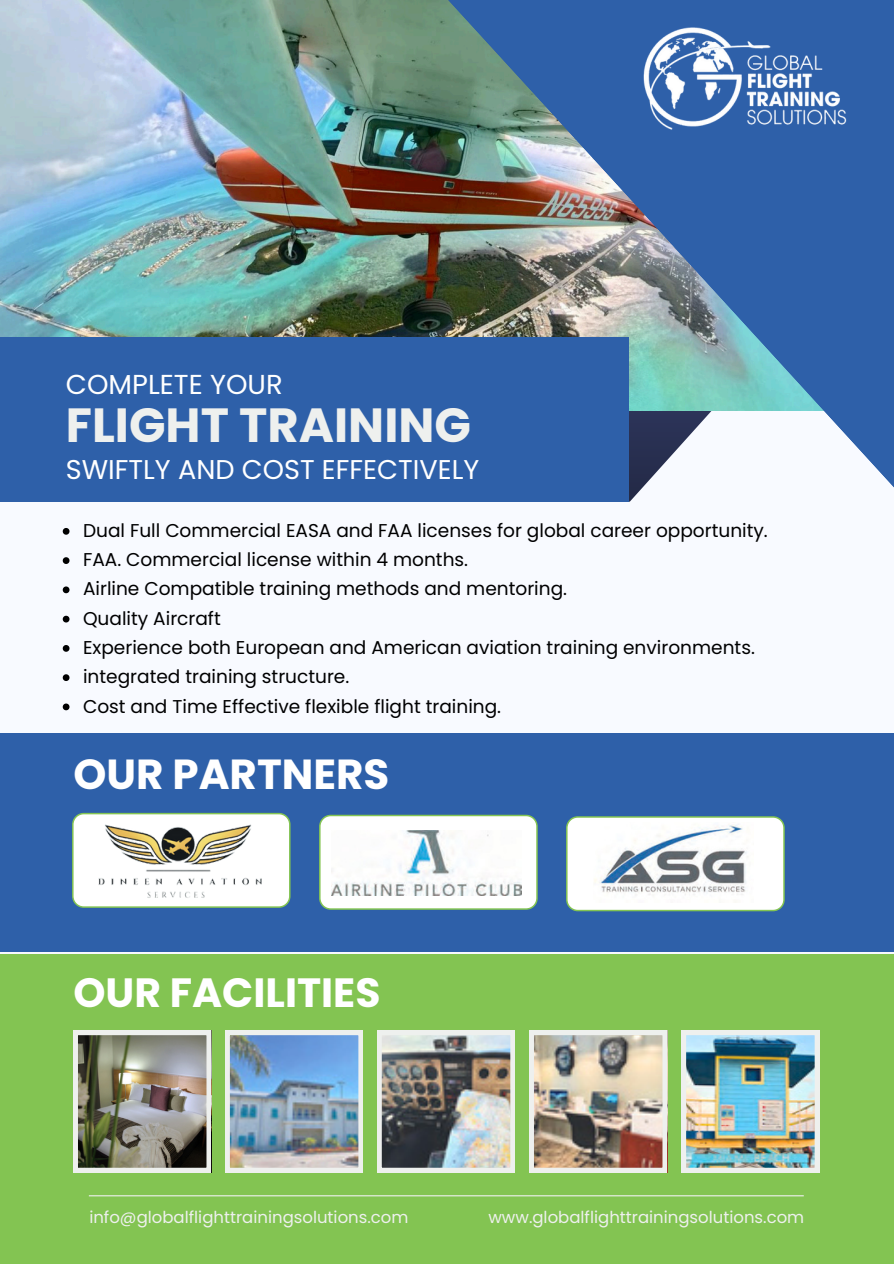
<style>
.page{position:relative;width:894px;height:1264px;background:#fff}
.page>*{position:absolute;margin:0;border:0;box-sizing:border-box;transform-origin:0 0}
.t1{font:700 47.85px "Poppins";color:#eef0ee}
.t2{font:700 42px "Poppins";color:#fff}
.t3{font:700 40.8px "Poppins";color:#fff}
.t4{font:27.45px "Poppins";color:#fff}
.t5{font:27.15px "Poppins";color:#fff}
.t6{font:18.6px "Poppins";color:#000}
.t7{font:16.5px "Poppins";color:#eef0ee}
</style>
<div class="page">
<div style="left:0;top:0;width:893px;height:1263px;background:#f8faff"></div>
<img style="left:0;top:0;width:402px;height:337px">
<div style="left:0;top:337px;width:628px;height:165px;background:#2e60a9"></div>
<img style="left:402px;top:0;width:491px;height:502px">
<div style="left:0;top:954px;width:893px;height:309px;background:#83c452"></div>
<img style="left:73px;top:1030px;width:138px;height:142px">
<img style="left:225px;top:1030px;width:137px;height:142px">
<img style="left:377px;top:1030px;width:137px;height:142px">
<hr style="left:89px;top:1195px;width:714px;height:1px;background:#eef0ee">
<img style="left:529px;top:1030px;width:137px;height:142px">
<img style="left:681px;top:1030px;width:137px;height:142px">
<div style="left:0;top:733px;width:893px;height:218px;background:#2e60a9"></div>
<svg style="left:76px;top:816px;width:217px;height:94px"></svg>
<svg style="left:72px;top:812px;width:218px;height:95px"></svg>
<svg style="left:323px;top:818px;width:217px;height:94px"></svg>
<svg style="left:319px;top:814px;width:218px;height:95px"></svg>
<img style="left:331px;top:830px;width:190px;height:65px">
<div style="left:569px;top:820px;width:217px;height:94px;background:linear-gradient(to right,#2e60a9,#2e60a9);border-radius:11px"></div>
<svg style="left:566px;top:816px;width:218px;height:95px"></svg>
<img style="left:593px;top:822px;width:160px;height:80px">
<img style="left:634px;top:25px;width:221px;height:111px">
<svg style="left:63px;top:528px;width:6px;height:6px"></svg>
<svg style="left:63px;top:557px;width:6px;height:7px"></svg>
<svg style="left:63px;top:586px;width:6px;height:7px"></svg>
<svg style="left:63px;top:615px;width:6px;height:7px"></svg>
<svg style="left:63px;top:645px;width:6px;height:6px"></svg>
<svg style="left:63px;top:674px;width:6px;height:7px"></svg>
<svg style="left:63px;top:703px;width:6px;height:7px"></svg>
<img style="left:89px;top:816px;width:182px;height:88px">
<p class="t4" style="left:66px;top:365px;width:218px">COMPLETE YOUR</p>
<p class="t1" style="left:66px;top:392px;width:406px">FLIGHT TRAINING</p>
<p class="t5" style="left:66px;top:450px;width:415px">SWIFTLY AND COST EFFECTIVELY</p>
<p class="t6" style="left:83px;top:517px;width:686px">Dual Full Commercial EASA and FAA licenses for global career opportunity.</p>
<p class="t6" style="left:83px;top:546px;width:386px">FAA. Commercial license within 4 months.</p>
<p class="t6" style="left:83px;top:576px;width:485px">Airline Compatible training methods and mentoring.</p>
<p class="t6" style="left:83px;top:605px;width:139px">Quality Aircraft</p>
<p class="t6" style="left:83px;top:634px;width:673px">Experience both European and American aviation training environments.</p>
<p class="t6" style="left:83px;top:663px;width:268px">integrated training structure.</p>
<h2 class="t6" style="left:83px;top:693px;width:419px">Cost and Time Effective flexible flight training.</h2>
<p class="t2" style="left:73px;top:745px;width:317px">OUR PARTNERS</p>
<h2 class="t3" style="left:73px;top:963px;width:308px">OUR FACILITIES</h2>
<p class="t7" style="left:89px;top:1205px;width:320px">info@globalflighttrainingsolutions.com</p>
<p class="t7" style="left:488px;top:1205px;width:317px">www.globalflighttrainingsolutions.com</p>
</div>
